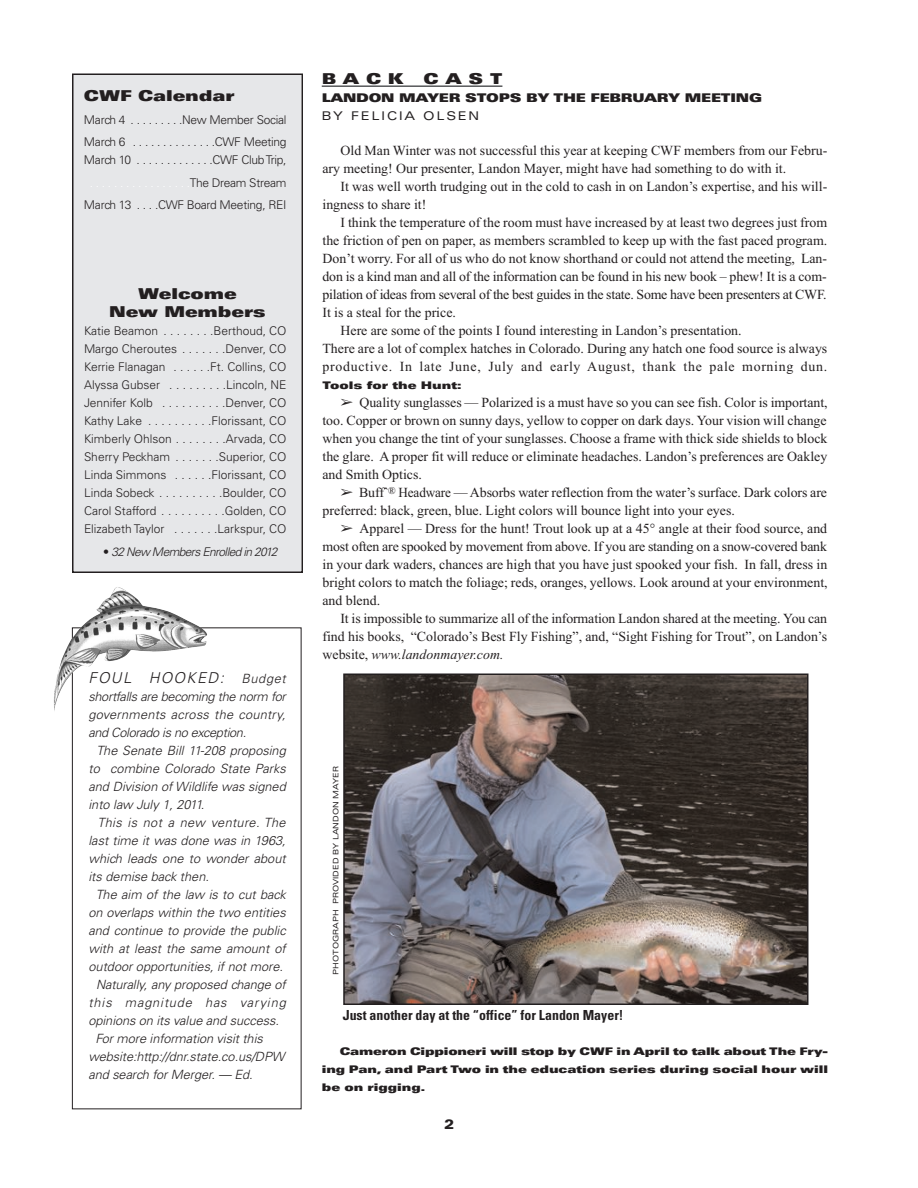
<style>
.page{position:relative;width:918px;height:1188px;background:#fff}
.page>*{position:absolute;margin:0;border:0;box-sizing:border-box;transform-origin:0 0}
.t1{font:900 expanded 15px/18px "Univers";letter-spacing:-.005em;color:#231f20;text-align:center}
.t2{font:italic 300 15px "Univers";letter-spacing:.09em;color:#231f20}
.t3{font:13.8px/18px "Times New Roman";color:#231f20}
.t4{font:13.8px "Times New Roman";letter-spacing:-.02em;color:#231f20}
.t5{font:13.8px "Times New Roman";letter-spacing:.05em;color:#231f20}
.t6{font:700 condensed 13.8px "Univers";color:#231f20}
.t7{font:900 expanded 13.5px "Univers";color:#231f20}
.t8{font:italic 300 12.75px/18px "Univers";color:#231f20;text-align:justify}
.t9{font:italic 300 12.75px "Univers";letter-spacing:.03em;color:#231f20}
.t10{font:italic 300 12.75px "Univers";letter-spacing:.07em;color:#231f20}
.t11{font:300 12px/18px "Univers";letter-spacing:-.025em;color:#231f20}
.t12{font:900 expanded 12px "Univers";letter-spacing:-.02em;color:#231f20}
.t13{font:italic 300 12px "Univers";letter-spacing:-.05em;color:#231f20}
.t14{font:expanded 12px "Univers";letter-spacing:.15em;color:#231f20}
.t15{font:900 expanded 10.5px/18px "Univers";letter-spacing:-.005em;color:#231f20;text-align:justify}
.t16{font:expanded 7.5px "Univers";color:#231f20}
.s1{font-style:normal}
.s2{font-size:12.75px}
.s3{font-style:italic}
</style>
<div class="page">
<div style="left:74px;top:75px;width:228px;height:497px;background:#e6e7e9"></div>
<div style="left:72px;top:74px;width:231px;height:499px;border:2px solid #231f20"></div>
<div style="left:72px;top:627px;width:230px;height:482px;border:1px solid #231f20"></div>
<img style="left:54px;top:587px;width:153px;height:126px">
<hr style="left:322px;top:85px;width:180px;height:2px;background:#57585a">
<img style="left:346px;top:677px;width:459px;height:325px">
<div style="left:343px;top:674px;width:465px;height:331px;border:2px solid #231f20"></div>
<p class="t1" style="left:84px;top:87px;width:152px">CWF Calendar</p>
<p class="t11" style="left:84px;top:108px;width:204px;line-height:22.5px">March 4 . . . . . . . . .New Member Social<br>March6 ..............CWFMeeting</p>
<p class="t11" style="left:84px;top:151px;width:204px">March 10 . . . . . . . . . . . . .CWF ClubTrip,</p>
<p class="t11" style="left:84px;top:196px;width:204px">March 13 . . . .CWF Board Meeting, REI</p>
<p class="t1" style="left:109px;top:285px;width:158px">Welcome<br>New Members</p>
<p class="t11" style="left:84px;top:322px;width:204px;text-align:justify">Katie Beamon . . . . . . . .Berthoud, CO Margo Cheroutes . . . . . . .Denver, CO Kerrie Flanagan . . . . . .Ft. Collins, CO Alyssa Gubser . . . . . . . . .Lincoln, NE Jennifer Kolb . . . . . . . . . .Denver, CO Kathy Lake . . . . . . . . . .Florissant, CO Kimberly Ohlson . . . . . . . .Arvada, CO Sherry Peckham . . . . . . .Superior, CO Linda Simmons . . . . . .Florissant, CO Linda Sobeck . . . . . . . . . .Boulder, CO Carol Stafford . . . . . . . . . .Golden, CO Elizabeth Taylor . . . . . . .Larkspur, CO</p>
<p class="t13" style="left:103px;top:544px;width:176px"><span class="s1">•</span> 32 New Members Enrolled in 2012</p>
<p class="t2" style="left:88px;top:669px;width:199px">FOUL HOOKED: <span class="s2">Budget</span></p>
<p class="t8" style="left:88px;top:688px;width:199px">shortfalls are becoming the norm for governments across the country, and Colorado is no exception.</p>
<p class="t8" style="left:88px;top:742px;width:199px;text-indent:8px">The Senate Bill 11-208 proposing to combine Colorado State Parks and Division of Wildlife was signed into law July 1, 2011.</p>
<p class="t9" style="left:98px;top:815px;width:190px">This is not a new venture. The</p>
<p class="t8" style="left:88px;top:832px;width:199px">last time it was done was in 1963,</p>
<p class="t8" style="left:88px;top:850px;width:199px">which leads one to wonder about</p>
<p class="t8" style="left:88px;top:868px;width:122px">its demise back then.</p>
<p class="t8" style="left:96px;top:886px;width:191px">The aim of the law is to cut back</p>
<p class="t8" style="left:88px;top:904px;width:199px">on overlaps within the two entities</p>
<p class="t8" style="left:88px;top:922px;width:199px">and continue to provide the public</p>
<p class="t8" style="left:88px;top:940px;width:199px">with at least the same amount of</p>
<p class="t8" style="left:88px;top:958px;width:196px">outdoor opportunities, if not more.</p>
<p class="t8" style="left:96px;top:976px;width:191px">Naturally, any proposed change of</p>
<p class="t10" style="left:88px;top:995px;width:199px">this magnitude has varying</p>
<p class="t8" style="left:88px;top:1012px;width:192px">opinions on its value and success.</p>
<p class="t8" style="left:95px;top:1030px;width:169px">For more information visit this</p>
<p class="t8" style="left:88px;top:1048px;width:198px">website:http://dnr.state.co.us/DPW</p>
<p class="t8" style="left:88px;top:1066px;width:166px">and search for Merger. — Ed.</p>
<p class="t1" style="left:322px;top:70px;width:84px">BACK</p>
<p class="t1" style="left:424px;top:70px;width:80px">CAST</p>
<p class="t12" style="left:322px;top:91px;width:442px">LANDON MAYER STOPS BY THE FEBRUARY MEETING</p>
<p class="t14" style="left:322px;top:109px;width:159px">BY FELICIA OLSEN</p>
<p class="t3" style="left:322px;top:141px;width:506px;text-indent:18px">Old Man Winter was not successful this year at keeping CWF members from our Febru&shy;ary meeting! Our presenter, Landon Mayer, might have had something to do with it.</p>
<p class="t3" style="left:322px;top:177px;width:506px;text-indent:18px">It was well worth trudging out in the cold to cash in on Landon’s expertise, and his will&shy;ingness to share it!</p>
<p class="t3" style="left:340px;top:213px;width:488px">I think the temperature of the room must have increased by at least two degrees just from</p>
<p class="t3" style="left:322px;top:231px;width:506px">the friction of pen on paper, as members scrambled to keep up with the fast paced program.</p>
<p class="t3" style="left:322px;top:249px;width:506px">Don’t worry. For all of us who do not know shorthand or could not attend the meeting, Lan-</p>
<p class="t3" style="left:322px;top:267px;width:506px">don is a kind man and all of the information can be found in his new book – phew! It is a com-</p>
<p class="t4" style="left:322px;top:285px;width:506px">pilation of ideas from several of the best guides in the state. Some have been presenters at CWF.</p>
<p class="t3" style="left:322px;top:303px;width:135px">It is a steal for the price.</p>
<p class="t3" style="left:340px;top:321px;width:403px">Here are some of the points I found interesting in Landon’s presentation.</p>
<p class="t3" style="left:322px;top:339px;width:506px">There are a lot of complex hatches in Colorado. During any hatch one food source is always</p>
<p class="t5" style="left:322px;top:357px;width:506px">productive. In late June, July and early August, thank the pale morning dun.</p>
<p class="t15" style="left:322px;top:376px;width:140px">Tools for the Hunt:</p>
<p class="t3" style="left:322px;top:393px;width:507px;text-align:justify;text-indent:18px">➢ Quality sunglasses — Polarized is a must have so you can see fish. Color is important, too. Copper or brown on sunny days, yellow to copper on dark days. Your vision will change when you change the tint of your sunglasses. Choose a frame with thick side shields to block the glare. A proper fit will reduce or eliminate headaches. Landon’s preferences are Oakley and Smith Optics.</p>
<p class="t3" style="left:322px;top:483px;width:506px;text-indent:18px">➢ Buffˆ<sup>®</sup> Headware — Absorbs water reflection from the water’s surface. Dark colors are preferred: black, green, blue. Light colors will bounce light into your eyes.</p>
<p class="t3" style="left:322px;top:519px;width:507px;text-align:justify;text-indent:18px">➢ Apparel — Dress for the hunt! Trout look up at a 45° angle at their food source, and most often are spooked by movement from above. If you are standing on a snow-covered bank in your dark waders, chances are high that you have just spooked your fish. In fall, dress in bright colors to match the foliage; reds, oranges, yellows. Look around at your environment, and blend.</p>
<p class="t3" style="left:322px;top:609px;width:506px;text-align:justify;text-indent:18px">It is impossible to summarize all of the information Landon shared at the meeting. You can find his books, “Colorado’s Best Fly Fishing”, and, “Sight Fishing for Trout”, on Landon’s website, <span class="s3">www.landonmayer.com.</span></p>
<p class="t16" style="left:331px;top:975px;width:210px;rotate:-90deg">PHOTOGRAPH PROVIDED BY LANDON MAYER</p>
<p class="t6" style="left:343px;top:1006px;width:282px">Just another day at the “office” for Landon Mayer!</p>
<p class="t15" style="left:322px;top:1042px;width:508px;text-indent:18px">Cameron Cippioneri will stop by CWF in April to talk about The Fry&shy;ing Pan, and Part Two in the education series during social hour will be on rigging.</p>
<p class="t7" style="left:444px;top:1116px;width:11px">2</p>
</div>
